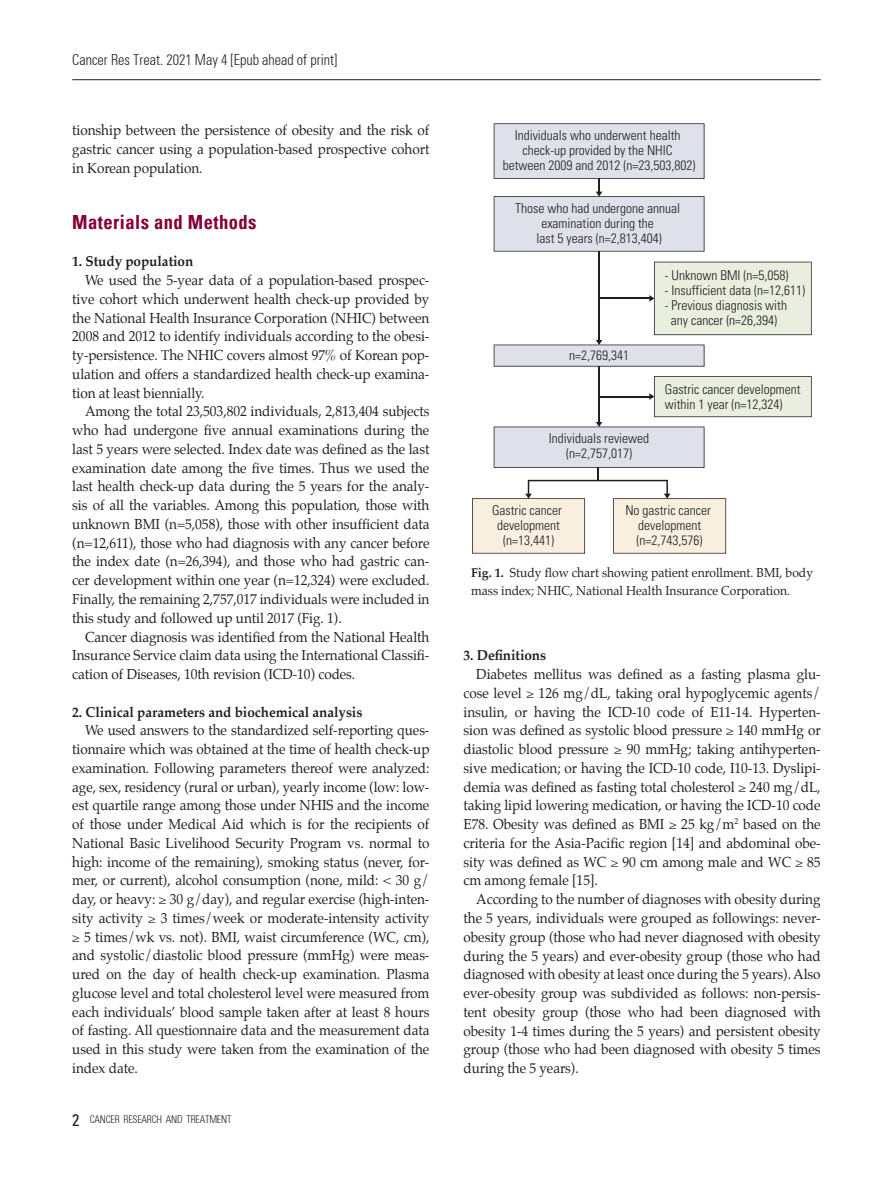
<style>
.page{position:relative;width:893px;height:1191px;background:#fff}
.page>*{position:absolute;margin:0;border:0;box-sizing:border-box;transform-origin:0 0}
.t1{font:700 condensed 19.5px "Univers";letter-spacing:.025em;color:#840037;scale:.95 1}
.t2{font:300 condensed 15px "Univers";color:#231f20;scale:.95 1}
.t3{font:14.25px/18.8px "Palatino";letter-spacing:-.005em;color:#231f20;text-align:justify;scale:.95 1}
.t4{font:700 14.25px "Palatino";letter-spacing:-.005em;color:#231f20;scale:.95 1}
.t5{font:300 condensed 13.5px/15px "Univers";color:#231f20;text-align:center}
.t6{font:12.75px/17.2px "Palatino";color:#231f20;scale:.95 1}
.t7{font:300 condensed 10.5px "Univers";letter-spacing:-.02em;color:#231f20;scale:.95 1}
.s1{font-weight:400;font-size:16.5px}
.s2{font-weight:700}
</style>
<div class="page">
<hr style="left:72px;top:79px;width:749px;height:1px;background:#231f20">
<svg style="left:494px;top:123px;width:210px;height:128px;background:#dcdee6"></svg>
<hr style="left:598px;top:251px;width:2px;height:89px;background:#231f20">
<hr style="left:598px;top:366px;width:2px;height:56px;background:#231f20">
<svg style="left:494px;top:262px;width:318px;height:104px"></svg>
<hr style="left:599px;top:298px;width:53px;height:1px;background:#231f20">
<svg style="left:472px;top:376px;width:340px;height:177px"></svg>
<hr style="left:599px;top:396px;width:53px;height:1px;background:#231f20">
<p class="t2" style="left:72px;top:51px;width:280px">Cancer Res Treat. 2021 May 4 [Epub ahead of print]</p>
<p class="t3" style="left:72px;top:121px;width:377px">tionship between the persistence of obesity and the risk of gastric cancer using a population-based prospective cohort in Korean population.</p>
<p class="t1" style="left:72px;top:210px;width:195px">Materials and Methods</p>
<p class="t4" style="left:72px;top:249px;width:129px">1. Study population</p>
<p class="t3" style="left:72px;top:271px;width:377px;text-indent:13px">We used the 5-year data of a population-based prospec&shy;tive cohort which underwent health check-up provided by the National Health Insurance Corporation (NHIC) between 2008 and 2012 to identify individuals according to the obesi&shy;ty-persistence. The NHIC covers almost 97% of Korean pop&shy;ulation and offers a standardized health check-up examina&shy;tion at least biennially.</p>
<p class="t3" style="left:72px;top:402px;width:378px;text-indent:13px">Among the total 23,503,802 individuals, 2,813,404 subjects who had undergone five annual examinations during the last 5 years were selected. Index date was defined as the last examination date among the five times. Thus we used the last health check-up data during the 5 years for the analy&shy;sis of all the variables. Among this population, those with unknown BMI (n=5,058), those with other insufficient data (n=12,611), those who had diagnosis with any cancer before the index date (n=26,394), and those who had gastric can&shy;cer development within one year (n=12,324) were excluded.<br>Finally, the remaining 2,757,017 individuals were included in this study and followed up until 2017 (Fig. 1).</p>
<p class="t3" style="left:72px;top:627px;width:377px;text-indent:13px">Cancer diagnosis was identified from the National Health Insurance Service claim data using the International Classifi&shy;cation of Diseases, 10th revision (ICD-10) codes.</p>
<p class="t4" style="left:72px;top:699px;width:307px">2. Clinical parameters and biochemical analysis</p>
<p class="t3" style="left:72px;top:721px;width:378px;text-indent:13px">We used answers to the standardized self-reporting ques&shy;tionnaire which was obtained at the time of health check-up examination. Following parameters thereof were analyzed: age, sex, residency (rural or urban), yearly income (low: low&shy;est quartile range among those under NHIS and the income of those under Medical Aid which is for the recipients of National Basic Livelihood Security Program vs. normal to high: income of the remaining), smoking status (never, for&shy;mer, or current), alcohol consumption (none, mild: &lt; 30 g/ day, or heavy: ≥ 30 g/day), and regular exercise (high-inten&shy;sity activity ≥ 3 times/week or moderate-intensity activity ≥ 5 times/wk vs. not). BMI, waist circumference (WC, cm), and systolic/diastolic blood pressure (mmHg) were meas&shy;ured on the day of health check-up examination. Plasma glucose level and total cholesterol level were measured from each individuals’ blood sample taken after at least 8 hours of fasting. All questionnaire data and the measurement data used in this study were taken from the examination of the index date.</p>
<p class="t7" style="left:72px;top:1113px;width:169px"><span class="s1">2</span> CANCER RESEARCH AND TREATMENT</p>
<p class="t5" style="left:503px;top:128px;width:194px">Individuals who underwent health check-up provided by the NHIC between 2009 and 2012 (n=23,503,802)</p>
<p class="t5" style="left:515px;top:201px;width:166px">Those who had undergone annual examination during the<br>last 5 years (n=2,813,404)</p>
<p class="t5" style="left:665px;top:267px;width:125px">- Unknown BMI (n=5,058)</p>
<p class="t5" style="left:665px;top:282px;width:142px">- Insufficient data (n=12,611)</p>
<p class="t5" style="left:665px;top:297px;width:124px">- Previous diagnosis with any cancer (n=26,394)</p>
<p class="t5" style="left:569px;top:347px;width:61px">n=2,769,341</p>
<p class="t5" style="left:549px;top:431px;width:102px">Individuals reviewed (n=2,757,017)</p>
<p class="t5" style="left:665px;top:382px;width:137px;text-align:left">Gastric cancer development within 1 year (n=12,324)</p>
<p class="t5" style="left:492px;top:502px;width:71px">Gastric cancer development (n=13,441)</p>
<p class="t5" style="left:625px;top:502px;width:87px">No gastric cancer development (n=2,743,576)</p>
<p class="t6" style="left:471px;top:564px;width:361px"><span class="s2">Fig. 1.</span> Study flow chart showing patient enrollment. BMI, body mass index; NHIC, National Health Insurance Corporation.</p>
<p class="t4" style="left:463px;top:643px;width:88px">3. Definitions</p>
<p class="t3" style="left:463px;top:665px;width:377px;text-indent:13px">Diabetes mellitus was defined as a fasting plasma glu&shy;cose level ≥ 126 mg/dL, taking oral hypoglycemic agents/ insulin, or having the ICD-10 code of E11-14. Hyperten&shy;sion was defined as systolic blood pressure ≥ 140 mmHg or diastolic blood pressure ≥ 90 mmHg; taking antihyperten&shy;sive medication; or having the ICD-10 code, I10-13. Dyslipi&shy;demia was defined as fasting total cholesterol ≥ 240 mg/dL, taking lipid lowering medication, or having the ICD-10 code E78. Obesity was defined as BMI ≥ 25 kg/m<sup>2</sup> based on the criteria for the Asia-Pacific region [14] and abdominal obe&shy;sity was defined as WC ≥ 90 cm among male and WC ≥ 85 cm among female [15].</p>
<p class="t3" style="left:463px;top:890px;width:377px;text-indent:13px">According to the number of diagnoses with obesity during the 5 years, individuals were grouped as followings: never&shy;obesity group (those who had never diagnosed with obesity during the 5 years) and ever-obesity group (those who had diagnosed with obesity at least once during the 5 years). Also ever-obesity group was subdivided as follows: non-persis&shy;tent obesity group (those who had been diagnosed with obesity 1-4 times during the 5 years) and persistent obesity group (those who had been diagnosed with obesity 5 times during the 5 years).</p>
</div>
